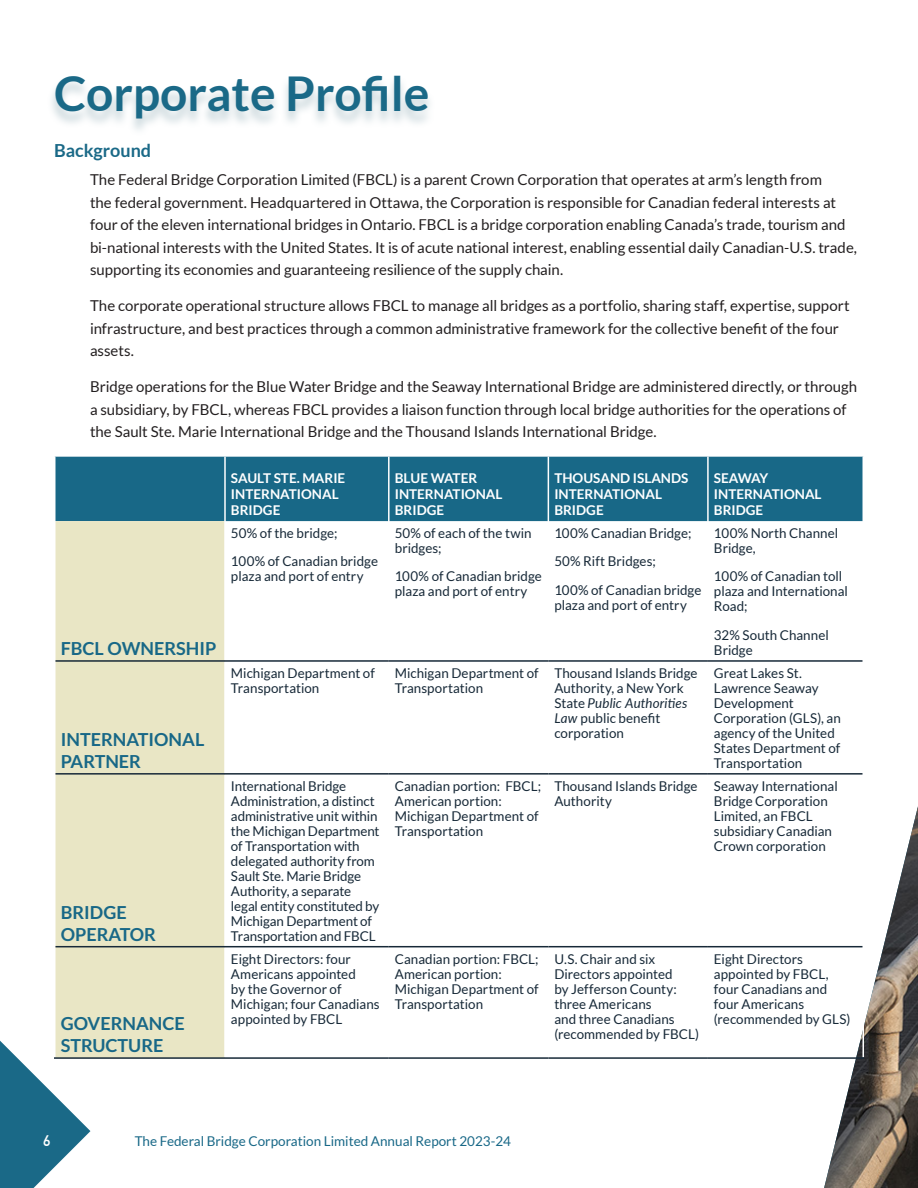
<style>
.page{position:relative;width:918px;height:1188px;background:#fff}
.page>*{position:absolute;margin:0;border:0;box-sizing:border-box;transform-origin:0 0}
.Section_Head{font:700 48px "Lato";color:#1a6987}
.Text_Row_Head{font:700 18px/21.6px "Lato";color:#186887}
.Subhead_Blue{font:700 18px "Lato";color:#1a6987}
.Body{font:15px/22.5px "Lato";letter-spacing:-.005em;color:#231f20}
.t1{font:700 15px "DIN Alternate";color:#fff}
.Table_text{font:13.5px/15px "Lato";color:#172938}
.Table_Head{font:700 13.5px/16.2px "Lato";color:#fff}
.t2{font:13.5px "Lato";color:#186887}
.s1{font-style:italic}
</style>
<div class="page">
<svg style="left:0;top:1041px;width:90px;height:147px"></svg>
<img style="left:824px;top:806px;width:94px;height:382px">
<div style="left:47px;top:76px;width:389px;height:60px;background:#a3bac2;opacity:.6"></div>
<div style="left:56px;top:457px;width:806px;height:64px;background:#186887"></div>
<div style="left:56px;top:521px;width:168px;height:536px;background:#e9e6c5"></div>
<hr style="left:224px;top:457px;width:2px;height:64px;background:#fff">
<hr style="left:388px;top:457px;width:2px;height:64px;background:#fff">
<hr style="left:548px;top:457px;width:1px;height:64px;background:#fff">
<hr style="left:707px;top:457px;width:2px;height:64px;background:#fff">
<hr style="left:862px;top:774px;width:2px;height:173px;background:#fff">
<hr style="left:54px;top:947px;width:2px;height:110px;background:#fff">
<hr style="left:862px;top:947px;width:2px;height:110px;background:#fff">
<hr style="left:56px;top:660px;width:169px;height:2px;background:#172938">
<hr style="left:225px;top:660px;width:164px;height:2px;background:#172938">
<hr style="left:389px;top:660px;width:159px;height:2px;background:#172938">
<hr style="left:548px;top:660px;width:160px;height:2px;background:#172938">
<hr style="left:708px;top:660px;width:155px;height:2px;background:#172938">
<hr style="left:56px;top:773px;width:169px;height:2px;background:#172938">
<hr style="left:225px;top:773px;width:164px;height:2px;background:#172938">
<hr style="left:389px;top:773px;width:159px;height:2px;background:#172938">
<hr style="left:548px;top:773px;width:160px;height:2px;background:#172938">
<hr style="left:708px;top:773px;width:155px;height:2px;background:#172938">
<hr style="left:56px;top:946px;width:169px;height:1px;background:#172938">
<hr style="left:225px;top:946px;width:164px;height:1px;background:#172938">
<hr style="left:389px;top:946px;width:159px;height:1px;background:#172938">
<hr style="left:548px;top:946px;width:160px;height:1px;background:#172938">
<hr style="left:708px;top:946px;width:155px;height:1px;background:#172938">
<hr style="left:54px;top:1057px;width:171px;height:2px;background:#172938">
<hr style="left:225px;top:1057px;width:164px;height:2px;background:#172938">
<hr style="left:389px;top:1057px;width:159px;height:2px;background:#172938">
<hr style="left:548px;top:1057px;width:160px;height:2px;background:#172938">
<hr style="left:708px;top:1057px;width:156px;height:2px;background:#172938">
<p class="Section_Head" style="left:54px;top:66px;width:377px">Corporate Profile</p>
<p class="Subhead_Blue" style="left:54px;top:140px;width:99px">Background</p>
<p class="Body" style="left:90px;top:168px;width:769px">The Federal Bridge Corporation Limited (FBCL) is a parent Crown Corporation that operates at arm’s length from<br>the federal government. Headquartered in Ottawa, the Corporation is responsible for Canadian federal interests at four of the eleven international bridges in Ontario. FBCL is a bridge corporation enabling Canada’s trade, tourism and bi-national interests with the United States. It is of acute national interest, enabling essential daily Canadian-U.S. trade, supporting its economies and guaranteeing resilience of the supply chain.</p>
<p class="Body" style="left:90px;top:294px;width:761px">The corporate operational structure allows FBCL to manage all bridges as a portfolio, sharing staff, expertise, support infrastructure, and best practices through a common administrative framework for the collective benefit of the four assets.</p>
<p class="Body" style="left:90px;top:375px;width:769px">Bridge operations for the Blue Water Bridge and the Seaway International Bridge are administered directly, or through a subsidiary, by FBCL, whereas FBCL provides a liaison function through local bridge authorities for the operations of the Sault Ste. Marie International Bridge and the Thousand Islands International Bridge.</p>
<p class="Table_Head" style="left:231px;top:469px;width:116px">SAULT STE. MARIE<br>INTERNATIONAL<br>BRIDGE</p>
<p class="Table_Head" style="left:395px;top:469px;width:109px">BLUE WATER<br>INTERNATIONAL<br>BRIDGE</p>
<p class="Table_Head" style="left:554px;top:469px;width:136px">THOUSAND ISLANDS<br>INTERNATIONAL<br>BRIDGE</p>
<p class="Table_Head" style="left:714px;top:469px;width:109px">SEAWAY<br>INTERNATIONAL<br>BRIDGE</p>
<p class="Text_Row_Head" style="left:61px;top:637px;width:157px">FBCL OWNERSHIP</p>
<p class="Text_Row_Head" style="left:61px;top:729px;width:145px">INTERNATIONAL</p>
<p class="Text_Row_Head" style="left:61px;top:750px;width:82px">PARTNER</p>
<p class="Text_Row_Head" style="left:61px;top:901px;width:97px">BRIDGE<br>OPERATOR</p>
<p class="Text_Row_Head" style="left:61px;top:1013px;width:126px">GOVERNANCE</p>
<p class="Text_Row_Head" style="left:61px;top:1034px;width:104px">STRUCTURE</p>
<p class="Table_text" style="left:231px;top:525px;width:108px">50% of the bridge;</p>
<p class="Table_text" style="left:231px;top:554px;width:149px">100% of Canadian bridge plaza and port of entry</p>
<p class="Table_text" style="left:395px;top:525px;width:138px">50% of each of the twin bridges;</p>
<p class="Table_text" style="left:395px;top:569px;width:149px">100% of Canadian bridge plaza and port of entry</p>
<p class="Table_text" style="left:554px;top:525px;width:139px">100% Canadian Bridge;</p>
<p class="Table_text" style="left:554px;top:554px;width:103px">50% Rift Bridges;</p>
<p class="Table_text" style="left:554px;top:582px;width:149px">100% of Canadian bridge plaza and port of entry</p>
<p class="Table_text" style="left:714px;top:525px;width:126px">100% North Channel<br>Bridge,</p>
<p class="Table_text" style="left:714px;top:569px;width:136px">100% of Canadian toll plaza and International<br>Road;</p>
<p class="Table_text" style="left:714px;top:627px;width:116px">32% South Channel<br>Bridge</p>
<p class="Table_text" style="left:231px;top:665px;width:145px">Michigan Department of<br>Transportation</p>
<p class="Table_text" style="left:395px;top:665px;width:145px">Michigan Department of<br>Transportation</p>
<p class="Table_text" style="left:554px;top:665px;width:145px">Thousand Islands Bridge<br>Authority, a New York<br>State <span class="s1">Public Authorities<br>Law</span> public benefit corporation</p>
<p class="Table_text" style="left:714px;top:665px;width:128px">Great Lakes St.<br>Lawrence Seaway<br>Development<br>Corporation (GLS), an agency of the United<br>States Department of<br>Transportation</p>
<p class="Table_text" style="left:231px;top:778px;width:150px">International Bridge<br>Administration, a distinct administrative unit within the Michigan Department of Transportation with delegated authority from<br>Sault Ste. Marie Bridge<br>Authority, a separate legal entity constituted by<br>Michigan Department of<br>Transportation and FBCL</p>
<p class="Table_text" style="left:395px;top:778px;width:148px">Canadian portion: FBCL;<br>American portion:<br>Michigan Department of<br>Transportation</p>
<p class="Table_text" style="left:554px;top:778px;width:145px">Thousand Islands Bridge<br>Authority</p>
<p class="Table_text" style="left:714px;top:778px;width:125px">Seaway International<br>Bridge Corporation<br>Limited, an FBCL subsidiary Canadian<br>Crown corporation</p>
<p class="Table_text" style="left:231px;top:951px;width:150px">Eight Directors: four<br>Americans appointed<br>by the Governor of<br>Michigan; four Canadians appointed by FBCL</p>
<p class="Table_text" style="left:395px;top:951px;width:145px">Canadian portion: FBCL;<br>American portion:<br>Michigan Department of<br>Transportation</p>
<p class="Table_text" style="left:554px;top:951px;width:146px">U.S. Chair and six<br>Directors appointed<br>by Jefferson County: three Americans<br>and three Canadians (recommended by FBCL)</p>
<p class="Table_text" style="left:714px;top:951px;width:138px">Eight Directors appointed by FBCL, four Canadians and four Americans (recommended by GLS)</p>
<p class="t1" style="left:43px;top:1129px;width:9px">6</p>
<p class="t2" style="left:135px;top:1133px;width:378px">The Federal Bridge Corporation Limited Annual Report 2023-24</p>
</div>
